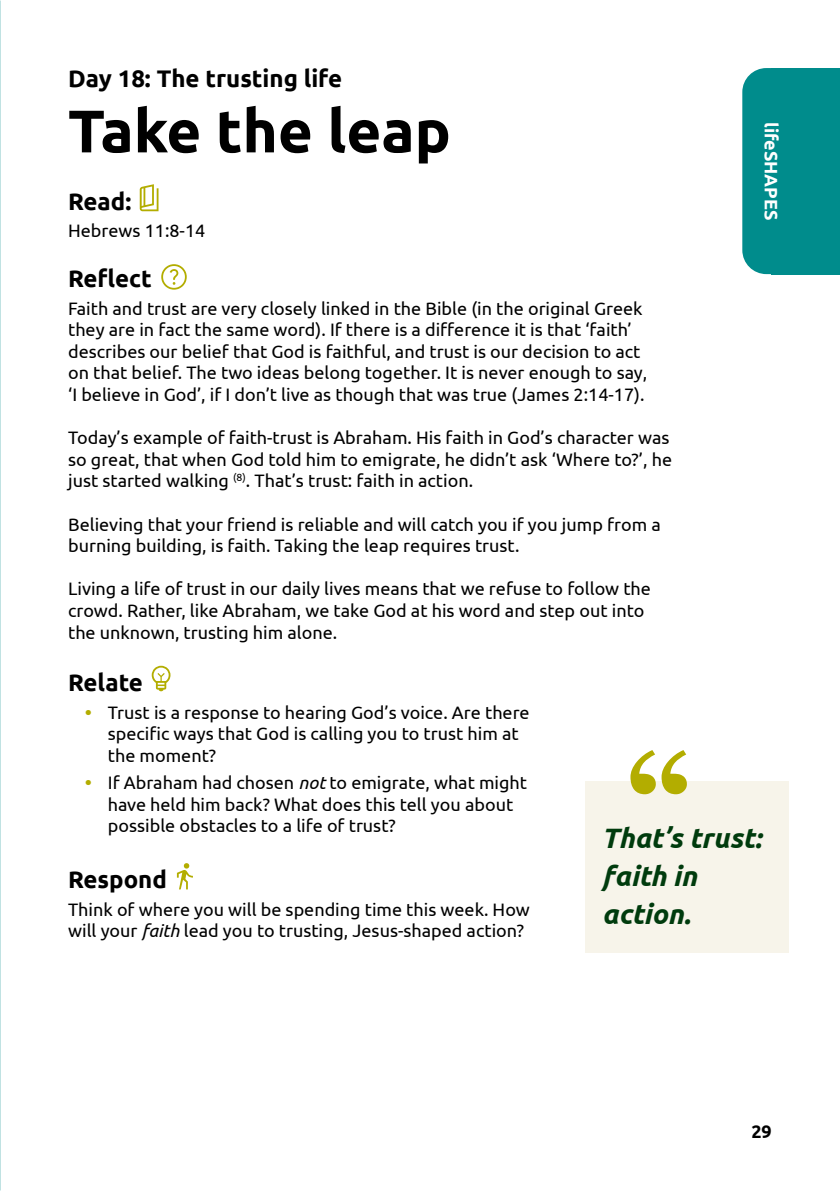
<style>
.page{position:relative;width:840px;height:1191px;background:#fff}
.page>*{position:absolute;margin:0;border:0;box-sizing:border-box;transform-origin:0 0}
.t1{font:700 60px "Ubuntu";color:#000}
.t2{font:italic 700 28px/38px "Ubuntu";color:#003b0d}
.t3{font:700 24px "Ubuntu";color:#000}
.t4{font:18px/21.6px "Ubuntu";color:#000}
.t5{font:700 18px "Ubuntu";color:#fff}
.t6{font:700 18px "Ubuntu";color:#000}
.s1{font-weight:700;color:#b3ad00}
.s2{font-style:italic}
</style>
<div class="page">
<svg style="left:152px;top:666px;width:18px;height:25px"></svg>
<svg style="left:177px;top:863px;width:16px;height:26px"></svg>
<div style="left:741px;top:68px;width:98px;height:206px;background:#008c8c;border-radius:24px"></div>
<div style="left:771px;top:68px;width:68px;height:206px;background:#008c8c"></div>
<svg style="left:140px;top:184px;width:18px;height:27px"></svg>
<svg style="left:161px;top:264px;width:26px;height:26px"></svg>
<div style="left:584px;top:781px;width:204px;height:171px;background:#f7f4ea"></div>
<svg style="left:630px;top:750px;width:56px;height:44px"></svg>
<h3 class="t3" style="left:68px;top:64px;width:275px">Day 18: The trusting life</h3>
<h1 class="t1" style="left:68px;top:95px;width:384px">Take the leap</h1>
<h3 class="t3" style="left:68px;top:186px;width:65px">Read:</h3>
<p class="t4" style="left:68px;top:219px;width:139px">Hebrews 11:8-14</p>
<h3 class="t3" style="left:68px;top:264px;width:85px">Reflect</h3>
<p class="t4" style="left:68px;top:297px;width:580px">Faith and trust are very closely linked in the Bible (in the original Greek they are in fact the same word). If there is a difference it is that ‘faith’ describes our belief that God is faithful, and trust is our decision to act on that belief. The two ideas belong together. It is never enough to say, ‘I believe in God’, if I don’t live as though that was true (James 2:14-17).</p>
<p class="t4" style="left:68px;top:426px;width:605px">Today’s example of faith-trust is Abraham. His faith in God’s character was so great, that when God told him to emigrate, he didn’t ask ‘Where to?’, he just started walking <sup>(8)</sup>. That’s trust: faith in action.</p>
<p class="t4" style="left:68px;top:513px;width:593px">Believing that your friend is reliable and will catch you if you jump from a burning building, is faith. Taking the leap requires trust.</p>
<p class="t4" style="left:68px;top:577px;width:584px">Living a life of trust in our daily lives means that we refuse to follow the crowd. Rather, like Abraham, we take God at his word and step out into the unknown, trusting him alone.</p>
<p class="t5" style="left:781px;top:122px;width:100px;rotate:90deg">lifeSHAPES</p>
<h3 class="t3" style="left:68px;top:668px;width:76px">Relate</h3>
<p class="t4" style="left:108px;top:701px;width:423px;text-indent:-23px"><span class="s1">•</span> Trust is a response to hearing God’s voice. Are there specific ways that God is calling you to trust him at the moment?</p>
<p class="t4" style="left:108px;top:771px;width:420px;text-indent:-23px"><span class="s1">•</span> If Abraham had chosen <span class="s2">not</span> to emigrate, what might have held him back? What does this tell you about possible obstacles to a life of trust?</p>
<h3 class="t3" style="left:68px;top:865px;width:100px">Respond</h3>
<p class="t4" style="left:68px;top:898px;width:463px">Think of where you will be spending time this week. How will your <span class="s2">faith</span> lead you to trusting, Jesus-shaped action?</p>
<h2 class="t2" style="left:601px;top:819px;width:161px">That’s trust: faith in action.</h2>
<p class="t6" style="left:751px;top:1121px;width:22px">29</p>
</div>
